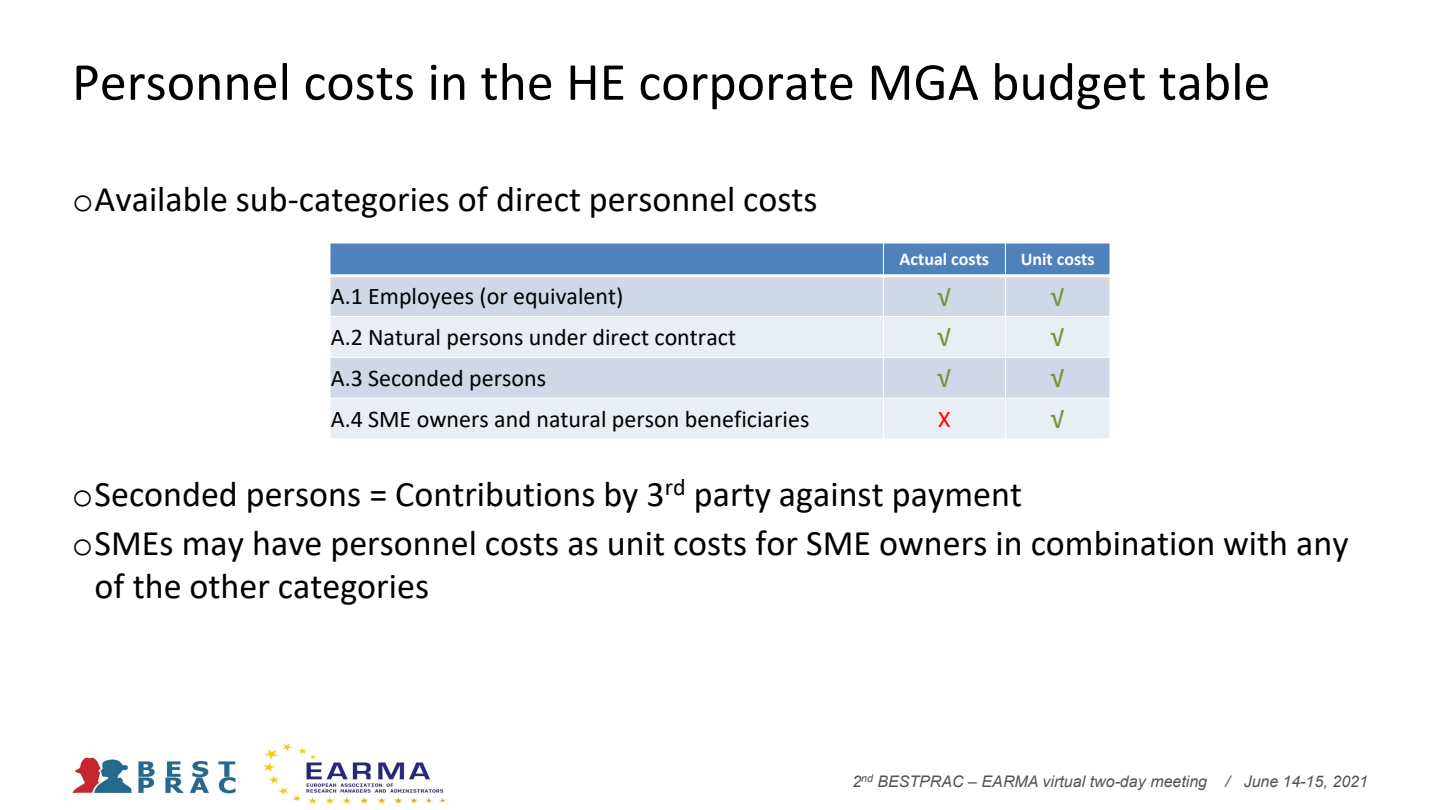
<style>
.page{position:relative;width:1440px;height:810px;background:#fff}
.page>*{position:absolute;margin:0;border:0;box-sizing:border-box;transform-origin:0 0}
.t1{font:54px "Calibri";color:#000}
.t2{font:36px/49.2px "Calibri";color:#000}
.t3{font:28px "Calibri";color:#77933c}
.t4{font:24px "Calibri";color:#000}
.t5{font:24px "Calibri";color:#f00}
.t6{font:700 18px "Calibri";color:#fff}
.t7{font:italic 16px "Arial";color:#535353}
.s1{font-family:"Courier New"}
</style>
<div class="page">
<img style="left:72px;top:743px;width:373px;height:61px">
<div style="left:330px;top:243px;width:553px;height:33px;background:#4f81bd"></div>
<div style="left:883px;top:243px;width:122px;height:33px;background:#4f81bd"></div>
<div style="left:1005px;top:243px;width:105px;height:33px;background:#4f81bd"></div>
<div style="left:330px;top:276px;width:553px;height:41px;background:#d0d8e8"></div>
<div style="left:883px;top:276px;width:122px;height:41px;background:#d0d8e8"></div>
<div style="left:1005px;top:276px;width:105px;height:41px;background:#d0d8e8"></div>
<div style="left:330px;top:317px;width:553px;height:40px;background:#e9edf4"></div>
<div style="left:883px;top:317px;width:122px;height:40px;background:#e9edf4"></div>
<div style="left:1005px;top:317px;width:105px;height:40px;background:#e9edf4"></div>
<div style="left:330px;top:357px;width:553px;height:41px;background:#d0d8e8"></div>
<div style="left:883px;top:357px;width:122px;height:41px;background:#d0d8e8"></div>
<div style="left:1005px;top:357px;width:105px;height:41px;background:#d0d8e8"></div>
<div style="left:330px;top:398px;width:553px;height:41px;background:#e9edf4"></div>
<div style="left:883px;top:398px;width:122px;height:41px;background:#e9edf4"></div>
<div style="left:1005px;top:398px;width:105px;height:41px;background:#e9edf4"></div>
<hr style="left:883px;top:242px;width:1px;height:197px;background:#fff">
<hr style="left:1005px;top:242px;width:1px;height:197px;background:#fff">
<hr style="left:330px;top:274px;width:780px;height:3px;background:#fff">
<hr style="left:330px;top:316px;width:780px;height:1px;background:#fff">
<hr style="left:330px;top:357px;width:780px;height:1px;background:#fff">
<hr style="left:330px;top:398px;width:780px;height:1px;background:#fff">
<hr style="left:330px;top:242px;width:1px;height:197px;background:#fff">
<hr style="left:330px;top:242px;width:780px;height:2px;background:#fff">
<hr style="left:330px;top:438px;width:780px;height:1px;background:#fff">
<h1 class="t1" style="left:72px;top:44px;width:1200px">Personnel costs in the HE corporate MGA budget table</h1>
<p class="t2" style="left:72px;top:173px;width:747px"><span class="s1">o</span>Available sub-categories of direct personnel costs</p>
<p class="t6" style="left:900px;top:247px;width:91px">Actual costs</p>
<p class="t6" style="left:1021px;top:247px;width:76px">Unit costs</p>
<p class="t4" style="left:331px;top:280px;width:294px">A.1 Employees (or equivalent)</p>
<p class="t3" style="left:937px;top:277px;width:15px">√</p>
<p class="t3" style="left:1051px;top:277px;width:15px">√</p>
<p class="t4" style="left:331px;top:321px;width:407px">A.2 Natural persons under direct contract</p>
<p class="t3" style="left:937px;top:318px;width:15px">√</p>
<p class="t3" style="left:1051px;top:318px;width:15px">√</p>
<p class="t4" style="left:331px;top:361px;width:217px">A.3 Seconded persons</p>
<p class="t3" style="left:937px;top:358px;width:15px">√</p>
<p class="t3" style="left:1051px;top:358px;width:15px">√</p>
<p class="t4" style="left:331px;top:402px;width:480px">A.4 SME owners and natural person beneficiaries</p>
<p class="t5" style="left:938px;top:402px;width:14px">X</p>
<p class="t3" style="left:1051px;top:399px;width:15px">√</p>
<p class="t2" style="left:72px;top:468px;width:1278px"><span class="s1">o</span>Seconded persons = Contributions by 3<sup>rd</sup> party against payment<br><span class="s1">o</span>SMEs may have personnel costs as unit costs for SME owners in combination with any</p>
<p class="t2" style="left:95px;top:561px;width:336px">of the other categories</p>
<p class="t7" style="left:852px;top:771px;width:517px">2<sup>nd</sup> BESTPRAC – EARMA virtual two-day meeting / June 14-15, 2021</p>
</div>
